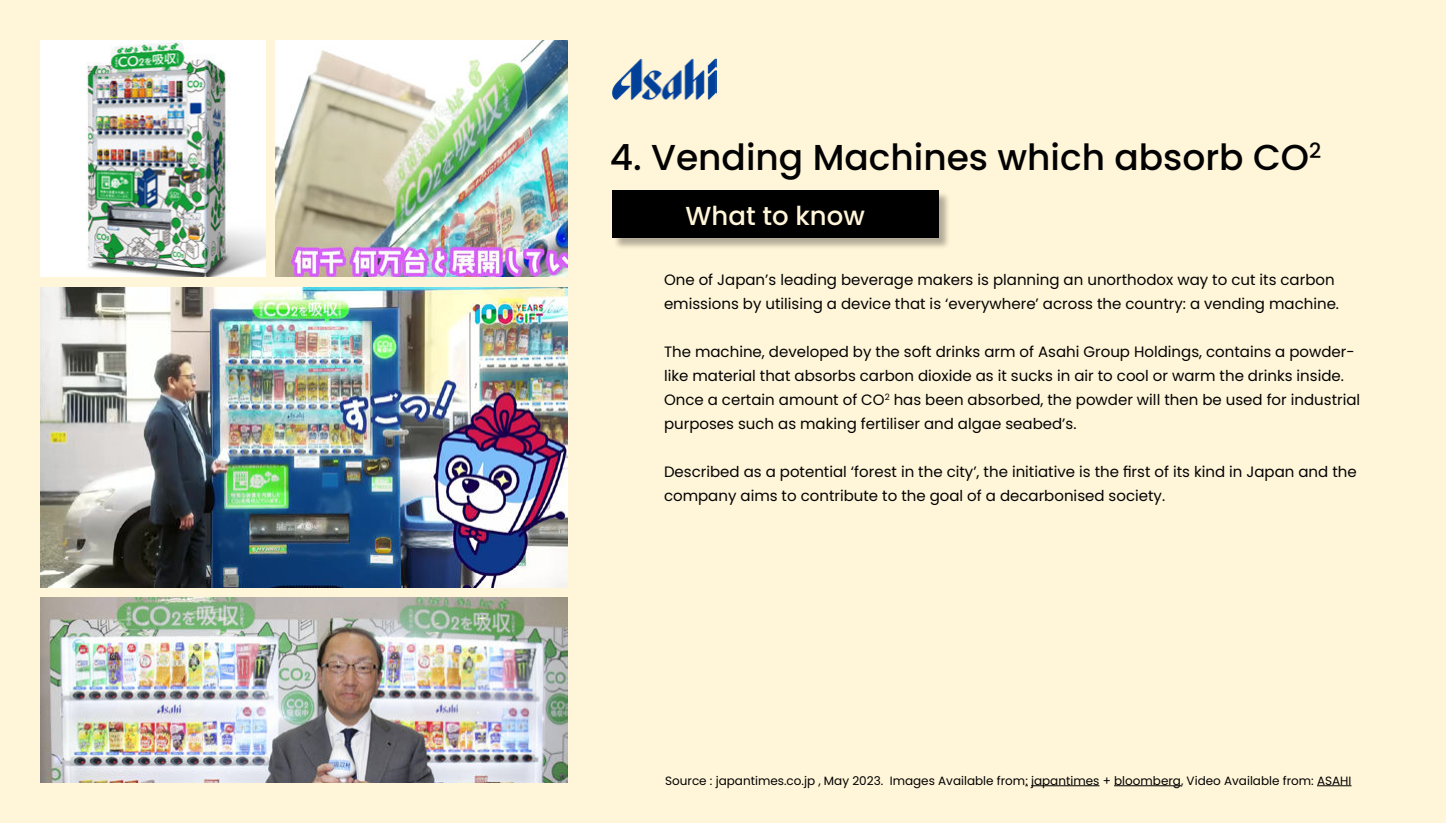
<style>
.page{position:relative;width:1446px;height:823px;background:#fff}
.page>*{position:absolute;margin:0;border:0;box-sizing:border-box;transform-origin:0 0}
.t1{font:500 36px "Poppins";color:#020203}
.t2{font:500 26px "Poppins";color:#fff5d8}
.t3{font:15px/24px "Poppins";color:#020203}
.t4{font:12px "Poppins";color:#000}
</style>
<div class="page">
<div style="left:0;top:0;width:1446px;height:822px;background:#fff5d8"></div>
<div style="left:614px;top:192px;width:337px;height:58px;background:#000;opacity:.3"></div>
<div style="left:612px;top:190px;width:326px;height:48px;background:#000"></div>
<img style="left:40px;top:40px;width:226px;height:236px">
<img style="left:40px;top:597px;width:528px;height:184px">
<img style="left:276px;top:40px;width:292px;height:236px">
<hr style="left:1031px;top:785px;width:68px;height:1px;background:#000">
<hr style="left:1114px;top:785px;width:67px;height:1px;background:#000">
<hr style="left:1317px;top:785px;width:34px;height:1px;background:#000">
<img style="left:40px;top:287px;width:528px;height:300px">
<img style="left:612px;top:59px;width:104px;height:41px">
<h1 class="t1" style="left:610px;top:141px;width:713px">4. Vending Machines which absorb CO<sup>2</sup></h1>
<h2 class="t2" style="left:685px;top:204px;width:181px">What to know</h2>
<p class="t3" style="left:664px;top:268px;width:676px">One of Japan’s leading beverage makers is planning an unorthodox way to cut its carbon emissions by utilising a device that is ‘everywhere’ across the country: a vending machine.</p>
<p class="t3" style="left:664px;top:340px;width:698px">The machine, developed by the soft drinks arm of Asahi Group Holdings, contains a powder&shy;like material that absorbs carbon dioxide as it sucks in air to cool or warm the drinks inside.<br>Once a certain amount of CO<sup>2</sup> has been absorbed, the powder will then be used for industrial purposes such as making fertiliser and algae seabed’s.</p>
<p class="t3" style="left:664px;top:459px;width:694px">Described as a potential ‘forest in the city’, the initiative is the first of its kind in Japan and the company aims to contribute to the goal of a decarbonised society.</p>
<p class="t4" style="left:665px;top:773px;width:688px">Source : japantimes.co.jp , May 2023. Images Available from: japantimes + bloomberg, Video Available from: ASAHI</p>
</div>
